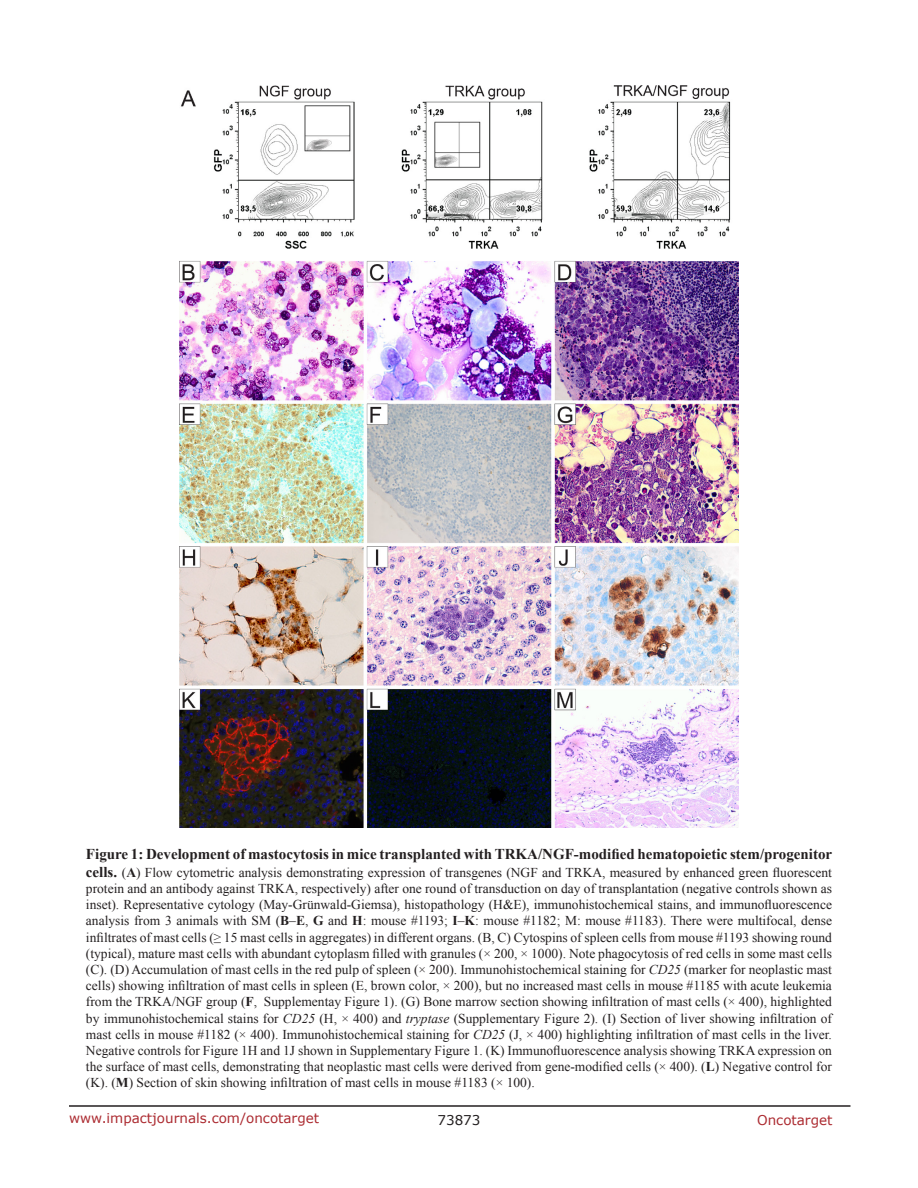
<style>
.page{position:relative;width:918px;height:1188px;background:#fff}
.page>*{position:absolute;margin:0;border:0;box-sizing:border-box;transform-origin:0 0}
.FigureText{font:700 15px "Times New Roman";color:#231f20}
.FigureText-2{font:13.5px/16.2px "Times New Roman";color:#231f20;text-align:justify}
.t1{font:13.5px "Verdana";color:#ac2b31}
.t2{font:13.5px "Verdana";color:#231f20}
.s1{font-weight:700;font-size:15px}
.s2{font-weight:700}
.s3{font-style:italic}
</style>
<div class="page">
<hr style="left:69px;top:1105px;width:781px;height:2px;background:#231f20">
<img style="left:179px;top:85px;width:560px;height:743px">
<p class="FigureText" style="left:86px;top:843px;width:748px">Figure 1: Development of mastocytosis in mice transplanted with TRKA/NGF-modified hematopoietic stem/progenitor</p>
<p class="FigureText-2" style="left:86px;top:864px;width:748px"><span class="s1">cells.</span> (<span class="s2">A</span>) Flow cytometric analysis demonstrating expression of transgenes (NGF and TRKA, measured by enhanced green fluorescent protein and an antibody against TRKA, respectively) after one round of transduction on day of transplantation (negative controls shown as inset). Representative cytology (May-Grünwald-Giemsa), histopathology (H&amp;E), immunohistochemical stains, and immunofluorescence analysis from 3 animals with SM (<span class="s2">B</span>–<span class="s2">E</span>, <span class="s2">G</span> and <span class="s2">H</span>: mouse #1193; <span class="s2">I</span>–<span class="s2">K</span>: mouse #1182; M: mouse #1183). There were multifocal, dense infiltrates of mast cells (≥ 15 mast cells in aggregates) in different organs. (B, C) Cytospins of spleen cells from mouse #1193 showing round (typical), mature mast cells with abundant cytoplasm filled with granules (× 200, × 1000). Note phagocytosis of red cells in some mast cells (C). (D) Accumulation of mast cells in the red pulp of spleen (× 200). Immunohistochemical staining for <span class="s3">CD25</span> (marker for neoplastic mast cells) showing infiltration of mast cells in spleen (E, brown color, × 200), but no increased mast cells in mouse #1185 with acute leukemia from the TRKA/NGF group (<span class="s2">F</span>, Supplementay Figure 1). (G) Bone marrow section showing infiltration of mast cells (× 400), highlighted by immunohistochemical stains for <span class="s3">CD25</span> (H, × 400) and <span class="s3">tryptase</span> (Supplementary Figure 2). (I) Section of liver showing infiltration of mast cells in mouse #1182 (× 400). Immunohistochemical staining for <span class="s3">CD25</span> (J, × 400) highlighting infiltration of mast cells in the liver.<br>Negative controls for Figure 1H and 1J shown in Supplementary Figure 1. (K) Immunofluorescence analysis showing TRKA expression on the surface of mast cells, demonstrating that neoplastic mast cells were derived from gene-modified cells (× 400). (<span class="s2">L</span>) Negative control for (K). (<span class="s2">M</span>) Section of skin showing infiltration of mast cells in mouse #1183 (× 100).</p>
<p class="t1" style="left:69px;top:1109px;width:252px">www.impactjournals.com/oncotarget</p>
<p class="t2" style="left:438px;top:1111px;width:44px">73873</p>
<p class="t1" style="left:757px;top:1111px;width:77px">Oncotarget</p>
</div>
